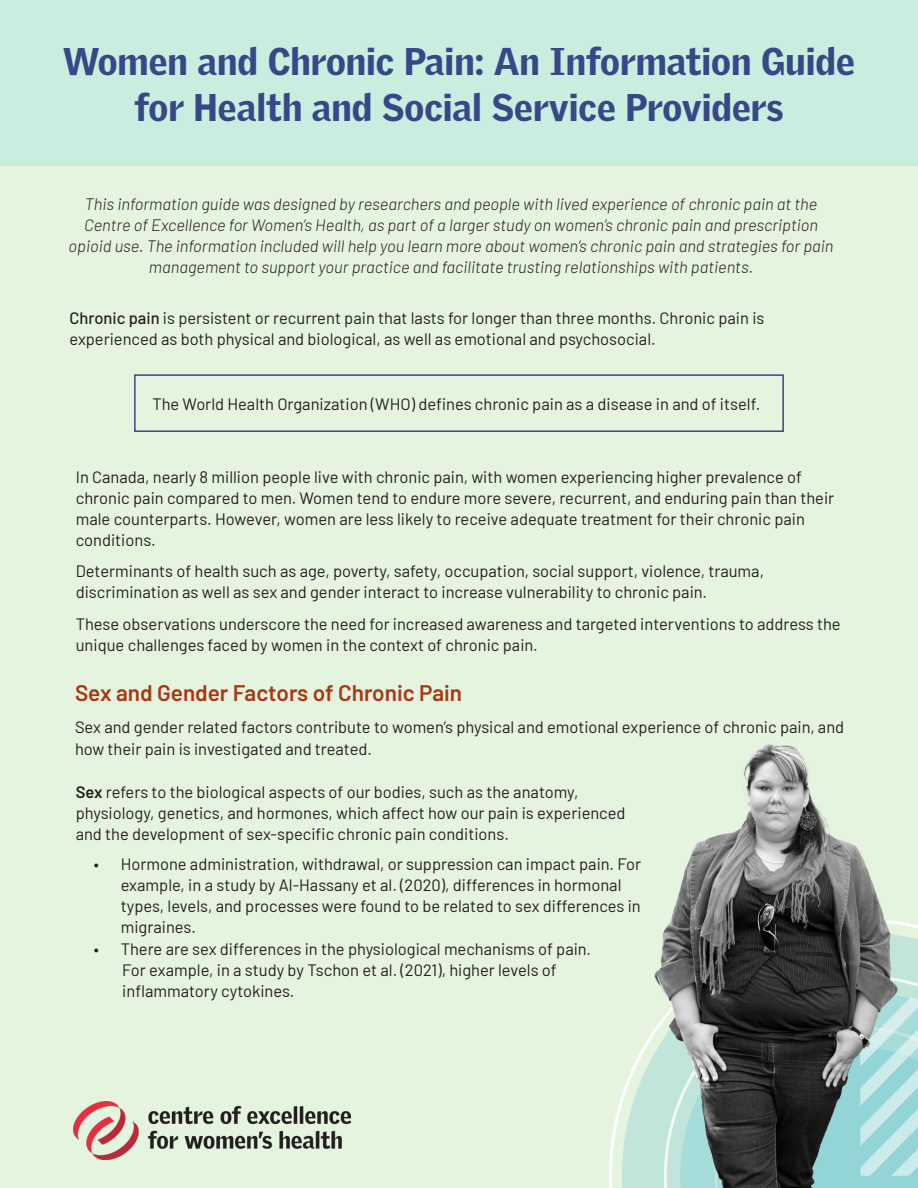
<style>
.page{position:relative;width:918px;height:1188px;background:#fff}
.page>*{position:absolute;margin:0;border:0;box-sizing:border-box;transform-origin:0 0}
.t1{font:900 37.5px "Griffith Gothic";color:#384787}
.Header_1{font:600 22.5px "Barlow";color:#ab3612}
.Body_Copy{font:16.5px/21px "Barlow";color:#231f20}
.Body_Copy-2{font:italic 300 16.5px/21px "Barlow";color:#231f20;text-align:center}
.s1{font-weight:500}
.s2{font-weight:600}
</style>
<div class="page">
<div style="left:0;top:148px;width:918px;height:1040px;background:#e4f4df"></div>
<div style="left:0;top:0;width:918px;height:166px;background:#c9edde"></div>
<div style="left:134px;top:374px;width:650px;height:58px;border:2px solid #384787"></div>
<svg style="left:609px;top:923px;width:309px;height:265px"></svg>
<svg style="left:906px;top:991px;width:12px;height:197px;background:#b1e0e0"></svg>
<img style="left:73px;top:1101px;width:278px;height:59px">
<img style="left:653px;top:744px;width:253px;height:444px">
<p class="t1" style="left:63px;top:39px;width:794px">Women and Chronic Pain: An Information Guide</p>
<p class="t1" style="left:134px;top:85px;width:651px">for Health and Social Service Providers</p>
<p class="Body_Copy-2" style="left:69px;top:192px;width:766px">This information guide was designed by researchers and people with lived experience of chronic pain at the Centre of Excellence for Women’s Health, as part of a larger study on women’s chronic pain and prescription opioid use. The information included will help you learn more about women’s chronic pain and strategies for pain management to support your practice and facilitate trusting relationships with patients.</p>
<p class="Body_Copy" style="left:70px;top:306px;width:696px"><span class="s1">Chronic pain</span> is persistent or recurrent pain that lasts for longer than three months. Chronic pain is experienced as both physical and biological, as well as emotional and psychosocial.</p>
<p class="Body_Copy" style="left:152px;top:392px;width:609px">The World Health Organization (WHO) defines chronic pain as a disease in and of itself.</p>
<p class="Body_Copy" style="left:76px;top:465px;width:760px">In Canada, nearly 8 million people live with chronic pain, with women experiencing higher prevalence of chronic pain compared to men. Women tend to endure more severe, recurrent, and enduring pain than their male counterparts. However, women are less likely to receive adequate treatment for their chronic pain conditions.</p>
<p class="Body_Copy" style="left:76px;top:559px;width:690px">Determinants of health such as age, poverty, safety, occupation, social support, violence, trauma, discrimination as well as sex and gender interact to increase vulnerability to chronic pain.</p>
<p class="Body_Copy" style="left:76px;top:612px;width:766px">These observations underscore the need for increased awareness and targeted interventions to address the unique challenges faced by women in the context of chronic pain.</p>
<p class="Header_1" style="left:75px;top:677px;width:389px">Sex and Gender Factors of Chronic Pain</p>
<p class="Body_Copy" style="left:75px;top:714px;width:771px;line-height:22.5px">Sex and gender related factors contribute to women’s physical and emotional experience of chronic pain, and how their pain is investigated and treated.</p>
<p class="Body_Copy" style="left:76px;top:780px;width:551px"><span class="s2">Sex</span> refers to the biological aspects of our bodies, such as the anatomy, physiology, genetics, and hormones, which affect how our pain is experienced and the development of sex-specific chronic pain conditions.</p>
<p class="Body_Copy" style="left:121px;top:852px;width:522px;text-indent:-27px">• Hormone administration, withdrawal, or suppression can impact pain. For example, in a study by Al-Hassany et al. (2020), differences in hormonal types, levels, and processes were found to be related to sex differences in migraines.</p>
<p class="Body_Copy" style="left:94px;top:937px;width:499px">• There are sex differences in the physiological mechanisms of pain.</p>
<p class="Body_Copy" style="left:122px;top:958px;width:436px">For example, in a study by Tschon et al. (2021), higher levels of</p>
<p class="Body_Copy" style="left:122px;top:979px;width:174px">inflammatory cytokines.</p>
</div>
